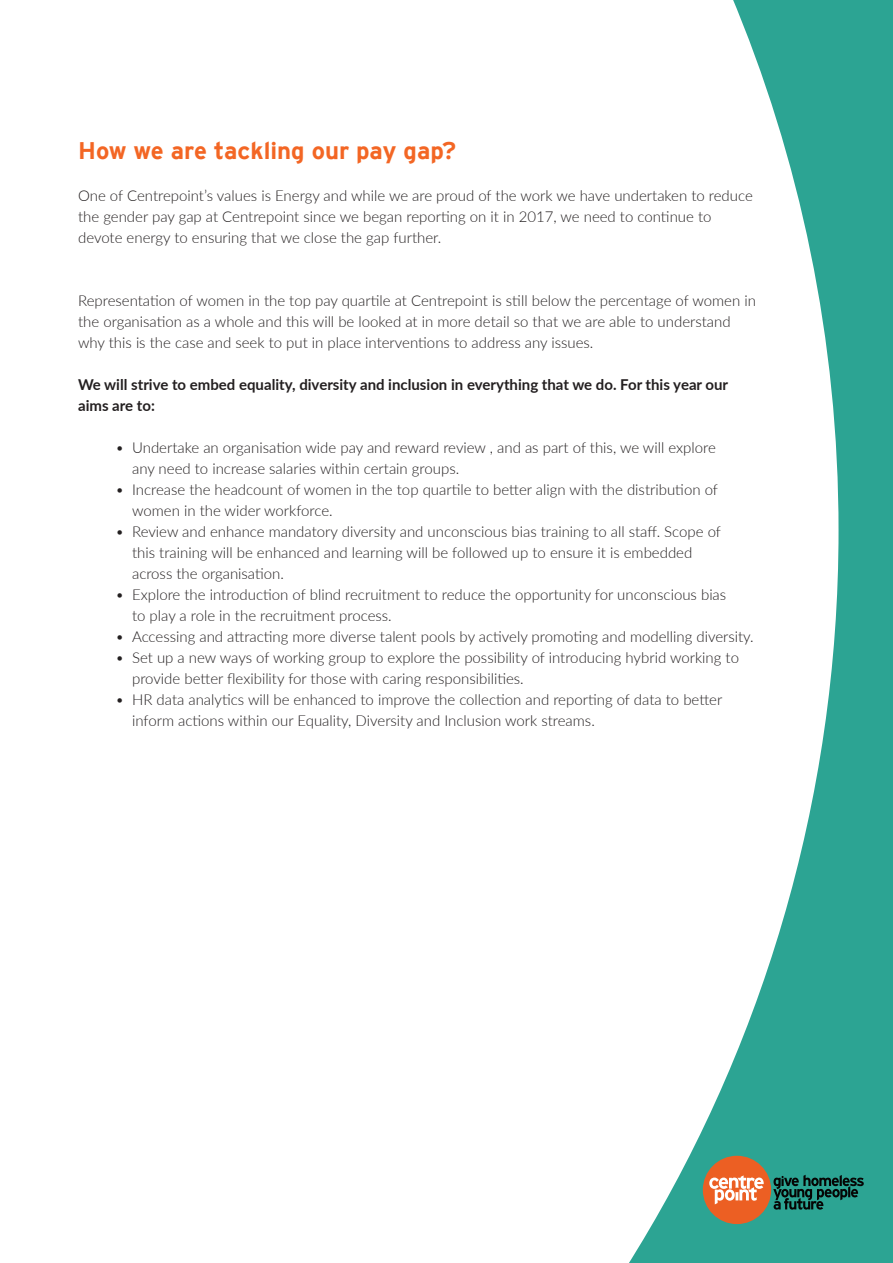
<style>
.page{position:relative;width:893px;height:1263px;background:#fff}
.page>*{position:absolute;margin:0;border:0;box-sizing:border-box;transform-origin:0 0}
.t1{font:700 24px "Interstate";color:#f36624}
.t2{font:300 15px/21px "Lato";color:#231f20}
.t3{font:700 15px/21px "Lato";color:#231f20}
</style>
<div class="page">
<svg style="left:629px;top:0;width:264px;height:1263px"></svg>
<div style="left:703px;top:1156px;width:68px;height:68px;background:#ec5f23;border-radius:50%"></div>
<svg style="left:709px;top:1175px;width:55px;height:29px"></svg>
<svg style="left:773px;top:1175px;width:91px;height:34px;background:#1d685d"></svg>
<h1 class="t1" style="left:78px;top:137px;width:380px">How we are tackling our pay gap?</h1>
<p class="t2" style="left:78px;top:184px;width:676px">One of Centrepoint’s values is Energy and while we are proud of the work we have undertaken to reduce the gender pay gap at Centrepoint since we began reporting on it in 2017, we need to continue to devote energy to ensuring that we close the gap further.</p>
<p class="t2" style="left:78px;top:289px;width:679px">Representation of women in the top pay quartile at Centrepoint is still below the percentage of women in the organisation as a whole and this will be looked at in more detail so that we are able to understand why this is the case and seek to put in place interventions to address any issues.</p>
<p class="t3" style="left:78px;top:373px;width:652px">We will strive to embed equality, diversity and inclusion in everything that we do. For this year our aims are to:</p>
<p class="t2" style="left:132px;top:436px;width:585px;text-indent:-17px">• Undertake an organisation wide pay and reward review , and as part of this, we will explore any need to increase salaries within certain groups.</p>
<p class="t2" style="left:132px;top:478px;width:587px;text-indent:-17px">• Increase the headcount of women in the top quartile to better align with the distribution of women in the wider workforce.</p>
<p class="t2" style="left:132px;top:520px;width:590px;text-indent:-17px">• Review and enhance mandatory diversity and unconscious bias training to all staff. Scope of this training will be enhanced and learning will be followed up to ensure it is embedded across the organisation.</p>
<p class="t2" style="left:132px;top:583px;width:596px;text-indent:-17px">• Explore the introduction of blind recruitment to reduce the opportunity for unconscious bias to play a role in the recruitment process.</p>
<p class="t2" style="left:116px;top:625px;width:640px">• Accessing and attracting more diverse talent pools by actively promoting and modelling diversity.</p>
<p class="t2" style="left:132px;top:646px;width:608px;text-indent:-17px">• Set up a new ways of working group to explore the possibility of introducing hybrid working to provide better flexibility for those with caring responsibilities.</p>
<p class="t2" style="left:132px;top:688px;width:592px;text-indent:-17px">• HR data analytics will be enhanced to improve the collection and reporting of data to better inform actions within our Equality, Diversity and Inclusion work streams.</p>
</div>
